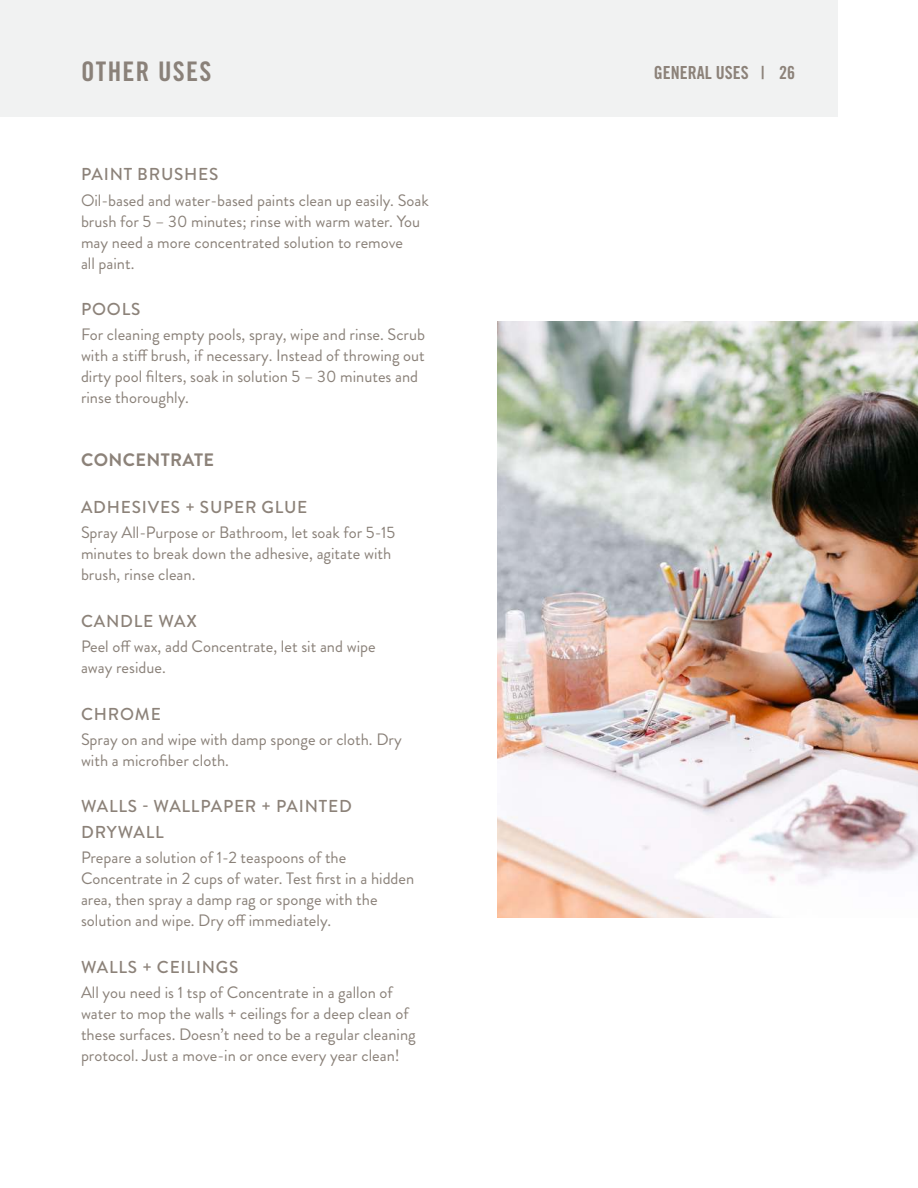
<style>
.page{position:relative;width:918px;height:1188px;background:#fff}
.page>*{position:absolute;margin:0;border:0;box-sizing:border-box;transform-origin:0 0}
.t1{font:27px "Trade Gothic Bold Cond Twenty";letter-spacing:.05em;color:#8a8179}
.t2{font:18px "Trade Gothic Bold Cond Twenty";color:#8c8279}
.t3{font:700 18px "Brandon Grotesque";letter-spacing:.02em;color:#8c8279}
.t4{font:500 17.25px/25.5px "Brandon Grotesque";letter-spacing:.045em;color:#8c8279}
.t5{font:16.5px/21px "Brandon Grotesque";color:#8a8179}
</style>
<div class="page">
<div style="left:0;top:0;width:837px;height:116px;background:#f1f2f2"></div>
<img style="left:497px;top:322px;width:421px;height:596px">
<h1 class="t1" style="left:81px;top:61px;width:132px">OTHER USES</h1>
<p class="t2" style="left:779px;top:66px;width:17px">26</p>
<p class="t2" style="left:654px;top:66px;width:112px">GENERAL USES |</p>
<p class="t4" style="left:81px;top:163px;width:139px">PAINT BRUSHES</p>
<p class="t5" style="left:81px;top:192px;width:349px">Oil-based and water-based paints clean up easily. Soak brush for 5 – 30 minutes; rinse with warm water. You may need a more concentrated solution to remove<br>all paint.</p>
<p class="t4" style="left:81px;top:298px;width:61px">POOLS</p>
<p class="t5" style="left:81px;top:327px;width:346px">For cleaning empty pools, spray, wipe and rinse. Scrub with a stiff brush, if necessary. Instead of throwing out dirty pool filters, soak in solution 5 – 30 minutes and rinse thoroughly.</p>
<p class="t3" style="left:81px;top:453px;width:134px">CONCENTRATE</p>
<p class="t4" style="left:81px;top:496px;width:228px">ADHESIVES + SUPER GLUE</p>
<p class="t5" style="left:81px;top:524px;width:316px">Spray All-Purpose or Bathroom, let soak for 5-15 minutes to break down the adhesive, agitate with brush, rinse clean.</p>
<p class="t4" style="left:81px;top:609px;width:117px">CANDLE WAX</p>
<p class="t5" style="left:81px;top:638px;width:296px">Peel off wax, add Concentrate, let sit and wipe away residue.</p>
<p class="t4" style="left:81px;top:702px;width:81px">CHROME</p>
<p class="t5" style="left:81px;top:731px;width:322px">Spray on and wipe with damp sponge or cloth. Dry with a microfiber cloth.</p>
<p class="t4" style="left:81px;top:795px;width:272px">WALLS - WALLPAPER + PAINTED<br>DRYWALL</p>
<p class="t5" style="left:81px;top:849px;width:335px">Prepare a solution of 1-2 teaspoons of the Concentrate in 2 cups of water. Test first in a hidden area, then spray a damp rag or sponge with the solution and wipe. Dry off immediately.</p>
<p class="t4" style="left:81px;top:955px;width:159px">WALLS + CEILINGS</p>
<p class="t5" style="left:81px;top:984px;width:336px">All you need is 1 tsp of Concentrate in a gallon of water to mop the walls + ceilings for a deep clean of these surfaces. Doesn’t need to be a regular cleaning protocol. Just a move-in or once every year clean!</p>
</div>
